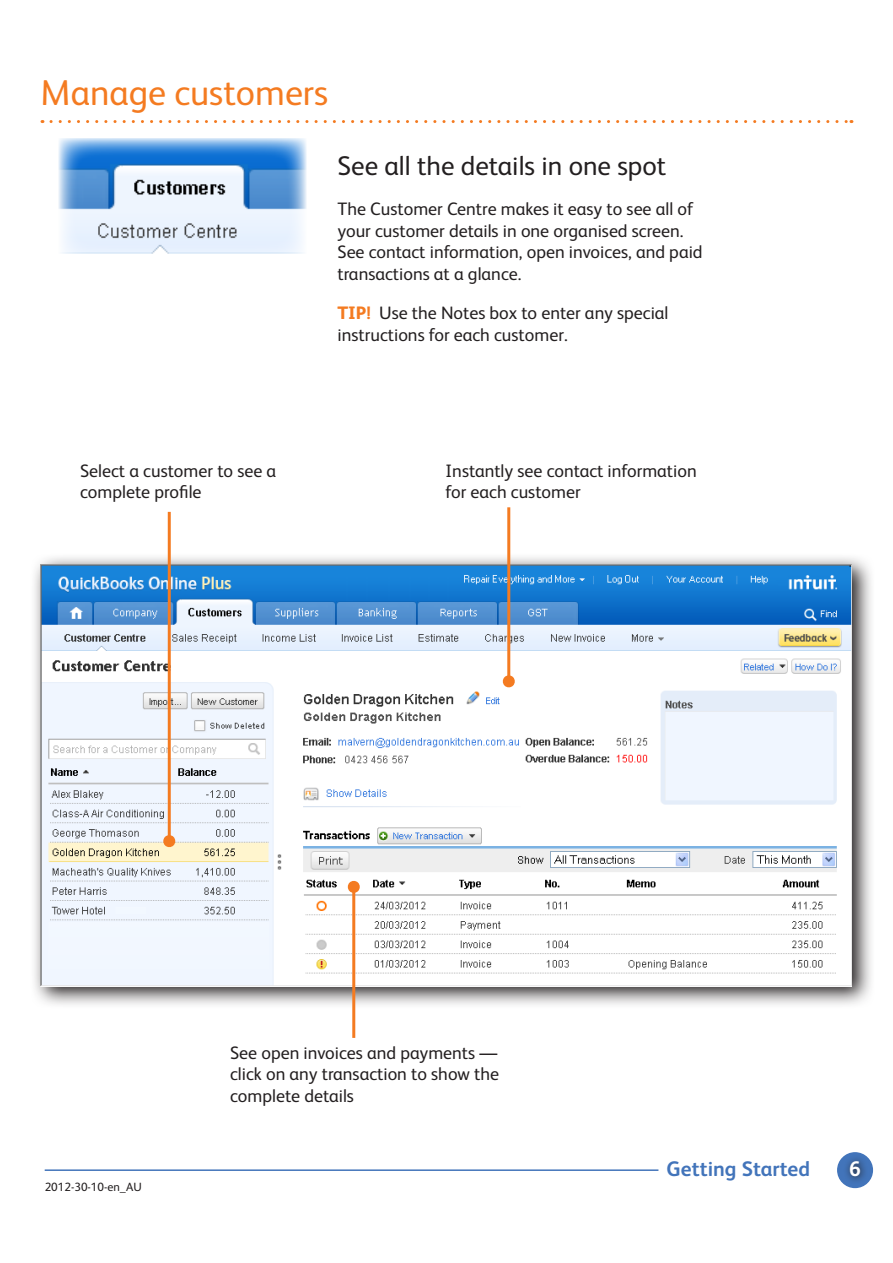
<style>
.page{position:relative;width:893px;height:1263px;background:#fff}
.page>*{position:absolute;margin:0;border:0;box-sizing:border-box;transform-origin:0 0}
.t1{font:36px "FS Albert";color:#f47b21}
.t2{font:27px "FS Albert";color:#231f20}
.t3{font:700 21px "FS Albert";color:#4274ba}
.t4{font:700 21px "FS Albert";color:#fff}
.t5{font:18px/21.6px "FS Albert";color:#231f20}
.t6{font:12px "FS Albert";color:#231f20}
.s1{font-weight:800;color:#f47b21}
</style>
<div class="page">
<hr style="left:45px;top:1169px;width:613px;height:2px;background:#4274ba">
<div style="left:838px;top:1153px;width:34px;height:34px;background:#4274ba;border-radius:50%"></div>
<div style="left:837px;top:1152px;width:36px;height:36px;border:2px solid #4274ba;border-radius:50%"></div>
<div style="left:843px;top:1155px;width:25px;height:29px;background:#231f20;opacity:.75"></div>
<svg style="left:34px;top:557px;width:837px;height:448px"></svg>
<img style="left:40px;top:564px;width:812px;height:422px">
<svg style="left:502px;top:507px;width:13px;height:181px"></svg>
<svg style="left:347px;top:880px;width:13px;height:158px"></svg>
<svg style="left:163px;top:512px;width:13px;height:336px"></svg>
<img style="left:59px;top:138px;width:247px;height:116px">
<svg style="left:51px;top:120px;width:801px;height:3px"></svg>
<h1 class="t1" style="left:40px;top:69px;width:289px">Manage customers</h1>
<h2 class="t2" style="left:338px;top:148px;width:330px">See all the details in one spot</h2>
<p class="t5" style="left:338px;top:197px;width:367px">The Customer Centre makes it easy to see all of your customer details in one organised screen.<br>See contact information, open invoices, and paid transactions at a glance.</p>
<p class="t5" style="left:338px;top:302px;width:333px"><span class="s1">TIP!</span> Use the Notes box to enter any special instructions for each customer.</p>
<p class="t5" style="left:80px;top:459px;width:198px">Select a customer to see a complete profile</p>
<p class="t5" style="left:446px;top:459px;width:253px">Instantly see contact information for each customer</p>
<p class="t6" style="left:45px;top:1179px;width:99px">2012-30-10-en_AU</p>
<p class="t5" style="left:230px;top:1041px;width:271px;text-align:justify">See open invoices and payments — click on any transaction to show the complete details</p>
<p class="t3" style="left:667px;top:1154px;width:145px">Getting Started</p>
<p class="t4" style="left:849px;top:1154px;width:13px">6</p>
</div>
